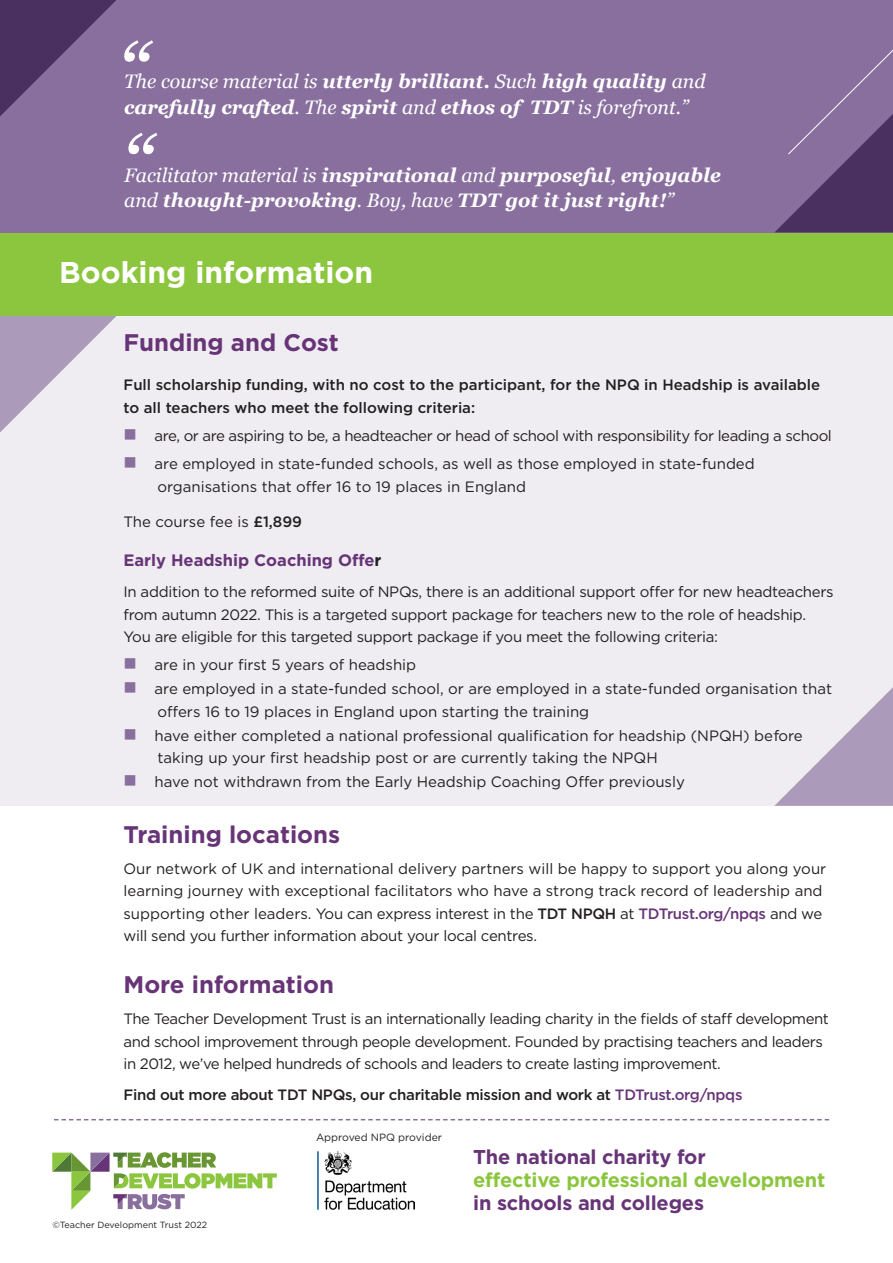
<style>
.page{position:relative;width:893px;height:1263px;background:#fff}
.page>*{position:absolute;margin:0;border:0;box-sizing:border-box;transform-origin:0 0}
.t1{font:italic 81px "Georgia";color:#fff}
.t2{font:700 30px "Gotham";color:#fff}
.t3{font:700 24px "Gotham";color:#673577}
.t4{font:700 19.95px "Gotham";letter-spacing:-.01em;color:#673577}
.t5{font:700 19.95px "Gotham";letter-spacing:-.01em;color:#8bc63e}
.t6{font:italic 700 19.5px/25.5px "Georgia";color:#fff}
.t7{font:700 16.5px "Gotham";color:#673577}
.Body_2{font:15px/22.5px "Gotham";color:#231f20}
.Body_2-2{font:15px/22.5px "Gotham";letter-spacing:-.02em;color:#231f20}
.Body_2-3{font:500 15px/22.5px "Gotham";color:#231f20}
.Body_2-4{font:500 15px "Gotham";letter-spacing:-.02em;color:#231f20}
.t8{font:10.5px "Gotham";color:#231f20}
.t9{font:9px "Gotham";color:#231f20}
.s1{font-weight:400}
.s2{color:#896f9e}
.s3{font-weight:500}
.s4{color:#231f20}
.s5{font-weight:500;color:#673577}
.s6{color:#673577}
</style>
<div class="page">
<svg style="left:52px;top:1152px;width:225px;height:58px"></svg>
<svg style="left:54px;top:1119px;width:775px;height:1px"></svg>
<div style="left:0;top:315px;width:893px;height:491px;background:#efecf2"></div>
<svg style="left:0;top:315px;width:117px;height:117px"></svg>
<div style="left:0;top:0;width:893px;height:281px;background:#896f9e"></div>
<svg style="left:0;top:0;width:116px;height:116px"></svg>
<svg style="left:774px;top:49px;width:119px;height:184px"></svg>
<div style="left:0;top:233px;width:893px;height:82px;background:#8bc63e"></div>
<img style="left:317px;top:1152px;width:98px;height:58px">
<svg style="left:774px;top:687px;width:119px;height:119px"></svg>
<p class="t1" style="left:117px;top:14px;width:33px">“</p>
<p class="t6" style="left:124px;top:68px;width:583px"><span class="s1">The course material is</span> utterly brilliant. <span class="s1">Such</span> high quality <span class="s1">and </span>carefully crafted<span class="s1">. The</span> spirit <span class="s1">and</span> ethos of TDT <span class="s1">is forefront.”</span></p>
<p class="t1" style="left:121px;top:106px;width:33px">“</p>
<p class="t6" style="left:124px;top:161px;width:598px"><span class="s1">Facilitator material is</span> inspirational <span class="s1">and</span> purposeful<span class="s1">,</span> enjoyable <span class="s1">and</span> thought-provoking<span class="s1">. Boy, have</span> TDT got it just right!<span class="s1">”</span></p>
<p class="t2" style="left:59px;top:252px;width:315px">Booking information</p>
<p class="t3" style="left:123px;top:327px;width:217px">Funding and Cost</p>
<p class="Body_2-3" style="left:123px;top:373px;width:698px">Full scholarship funding, with no cost to the participant, for the NPQ in Headship is available to all teachers who meet the following criteria:</p>
<p class="Body_2-2" style="left:123px;top:424px;width:710px"><span class="s2">■</span> are, or are aspiring to be, a headteacher or head of school with responsibility for leading a school</p>
<p class="Body_2" style="left:158px;top:452px;width:599px;text-indent:-34px"><span class="s2">■</span> are employed in state-funded schools, as well as those employed in state-funded organisations that offer 16 to 19 places in England</p>
<p class="Body_2" style="left:123px;top:510px;width:180px">The course fee is <span class="s3">£1,899</span></p>
<p class="t7" style="left:123px;top:549px;width:260px">Early Headship Coaching Offe<span class="s4">r</span></p>
<p class="Body_2-2" style="left:123px;top:580px;width:712px">In addition to the reformed suite of NPQs, there is an additional support offer for new headteachers from autumn 2022. This is a targeted support package for teachers new to the role of headship.<br>You are eligible for this targeted support package if you meet the following criteria:</p>
<p class="Body_2" style="left:123px;top:653px;width:294px"><span class="s2">■</span> are in your first 5 years of headship</p>
<p class="Body_2" style="left:158px;top:677px;width:676px;text-indent:-34px"><span class="s2">■</span> are employed in a state-funded school, or are employed in a state-funded organisation that offers 16 to 19 places in England upon starting the training</p>
<p class="Body_2" style="left:158px;top:724px;width:647px;text-indent:-34px"><span class="s2">■</span> have either completed a national professional qualification for headship (NPQH) before taking up your first headship post or are currently taking the NPQH</p>
<p class="Body_2" style="left:123px;top:770px;width:563px"><span class="s2">■</span> have not withdrawn from the Early Headship Coaching Offer previously</p>
<p class="t3" style="left:123px;top:818px;width:218px">Training locations</p>
<p class="Body_2" style="left:123px;top:857px;width:704px">Our network of UK and international delivery partners will be happy to support you along your learning journey with exceptional facilitators who have a strong track record of leadership and supporting other leaders. You can express interest in the <span class="s3">TDT NPQH</span> at <span class="s5">TDTrust.org/npqs</span> and we will send you further information about your local centres.</p>
<p class="t3" style="left:123px;top:968px;width:212px">More information</p>
<p class="Body_2-2" style="left:123px;top:1007px;width:707px">The Teacher Development Trust is an internationally leading charity in the fields of staff development and school improvement through people development. Founded by practising teachers and leaders in 2012, we’ve helped hundreds of schools and leaders to create lasting improvement.</p>
<p class="Body_2-4" style="left:123px;top:1085px;width:620px">Find out more about TDT NPQs, our charitable mission and work at <span class="s6">TDTrust.org/npqs</span></p>
<p class="t9" style="left:52px;top:1219px;width:156px">©Teacher Development Trust 2022</p>
<p class="t8" style="left:316px;top:1131px;width:128px">Approved NPQ provider</p>
<p class="t4" style="left:473px;top:1144px;width:234px">The national charity for</p>
<p class="t5" style="left:473px;top:1167px;width:354px">effective professional development</p>
<p class="t4" style="left:473px;top:1190px;width:232px">in schools and colleges</p>
</div>
